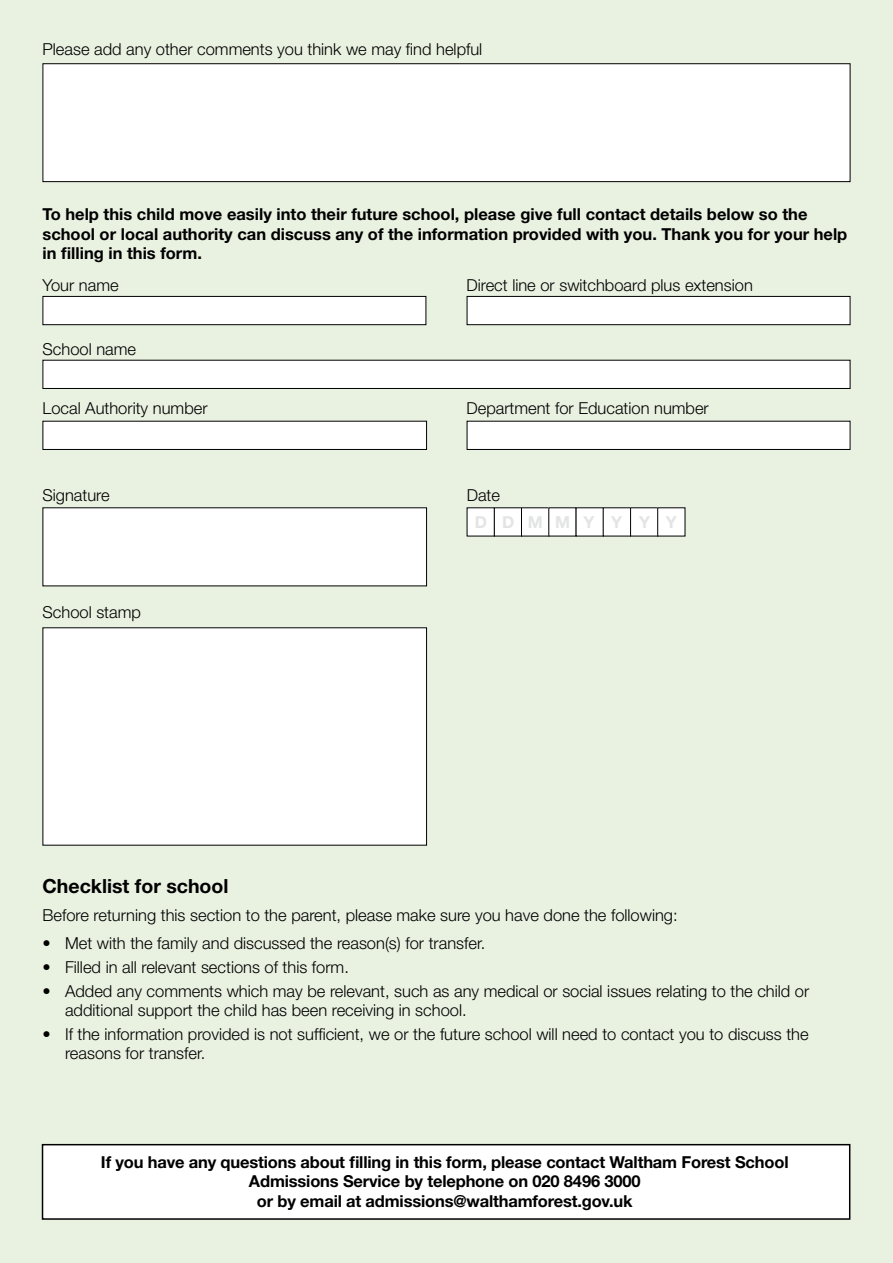
<style>
.page{position:relative;width:893px;height:1263px;background:#e9f1e1}
.page>*{position:absolute;margin:0;border:0;box-sizing:border-box;transform-origin:0 0}
.t1{font:700 19.5px "Helvetica Neue LT";color:#000}
.t2{font:300 16.5px/19.5px "Helvetica Neue LT";color:#000}
.t3{font:700 16.5px/19.5px "Helvetica Neue LT";color:#000}
.t4{font:700 16.5px "Helvetica Neue LT";letter-spacing:.865em;color:#e3e4e4}
</style>
<div class="page">
<div style="left:467px;top:508px;width:27px;height:28px;background:#fff"></div>
<div style="left:494px;top:508px;width:28px;height:28px;background:#fff"></div>
<div style="left:494px;top:507px;width:28px;height:29px;border:1px solid #000"></div>
<div style="left:521px;top:508px;width:28px;height:28px;background:#fff"></div>
<div style="left:549px;top:508px;width:27px;height:28px;background:#fff"></div>
<div style="left:576px;top:508px;width:27px;height:28px;background:#fff"></div>
<div style="left:603px;top:508px;width:27px;height:28px;background:#fff"></div>
<div style="left:631px;top:508px;width:27px;height:28px;background:#fff"></div>
<div style="left:630px;top:507px;width:28px;height:29px;border:1px solid #000"></div>
<div style="left:658px;top:508px;width:27px;height:28px;background:#fff"></div>
<div style="left:43px;top:508px;width:384px;height:78px;background:#fff"></div>
<div style="left:43px;top:296px;width:383px;height:29px;background:#fff"></div>
<div style="left:43px;top:296px;width:383px;height:29px;border:1px solid #000"></div>
<div style="left:467px;top:296px;width:383px;height:29px;background:#fff"></div>
<div style="left:467px;top:296px;width:383px;height:29px;border:1px solid #000"></div>
<div style="left:43px;top:360px;width:807px;height:28px;background:#fff"></div>
<div style="left:43px;top:360px;width:807px;height:29px;border:1px solid #000"></div>
<div style="left:43px;top:421px;width:384px;height:28px;background:#fff"></div>
<div style="left:43px;top:421px;width:384px;height:29px;border:1px solid #000"></div>
<div style="left:467px;top:421px;width:383px;height:28px;background:#fff"></div>
<div style="left:467px;top:421px;width:383px;height:29px;border:1px solid #000"></div>
<div style="left:43px;top:628px;width:384px;height:217px;background:#fff"></div>
<div style="left:43px;top:1145px;width:807px;height:74px;background:#fff"></div>
<div style="left:42px;top:1144px;width:808px;height:76px;border:2px solid #000"></div>
<div style="left:43px;top:64px;width:807px;height:118px;background:#fff"></div>
<div style="left:43px;top:63px;width:807px;height:119px;border:1px solid #000"></div>
<p class="t2" style="left:43px;top:40px;width:441px">Please add any other comments you think we may find helpful</p>
<p class="t3" style="left:43px;top:204px;width:806px">To help this child move easily into their future school, please give full contact details below so the school or local authority can discuss any of the information provided with you. Thank you for your help in filling in this form.</p>
<p class="t2" style="left:43px;top:275px;width:78px">Your name</p>
<p class="t2" style="left:466px;top:275px;width:288px">Direct line or switchboard plus extension</p>
<p class="t2" style="left:43px;top:339px;width:95px">School name</p>
<p class="t2" style="left:43px;top:398px;width:167px">Local Authority number</p>
<p class="t2" style="left:466px;top:398px;width:244px">Department for Education number</p>
<p class="t2" style="left:43px;top:485px;width:69px">Signature</p>
<p class="t2" style="left:467px;top:485px;width:35px">Date</p>
<p class="t2" style="left:43px;top:602px;width:100px">School stamp</p>
<p class="t4" style="left:475px;top:512px;width:204px">DDMMYY YY</p>
<p class="t1" style="left:43px;top:874px;width:187px">Checklist for school</p>
<p class="t2" style="left:43px;top:905px;width:637px">Before returning this section to the parent, please make sure you have done the following:</p>
<p class="t2" style="left:43px;top:933px;width:444px">• Met with the family and discussed the reason(s) for transfer.</p>
<p class="t2" style="left:43px;top:957px;width:308px">• Filled in all relevant sections of this form.</p>
<p class="t2" style="left:65px;top:981px;width:746px;text-indent:-23px">• Added any comments which may be relevant, such as any medical or social issues relating to the child or additional support the child has been receiving in school.</p>
<p class="t2" style="left:65px;top:1024px;width:745px;text-indent:-23px">• If the information provided is not sufficient, we or the future school will need to contact you to discuss the reasons for transfer.</p>
<p class="t3" style="left:101px;top:1152px;width:689px;text-align:center">If you have any questions about filling in this form, please contact Waltham Forest School<br>Admissions Service by telephone on 020 8496 3000<br>or by email at admissions@walthamforest.gov.uk</p>
</div>
